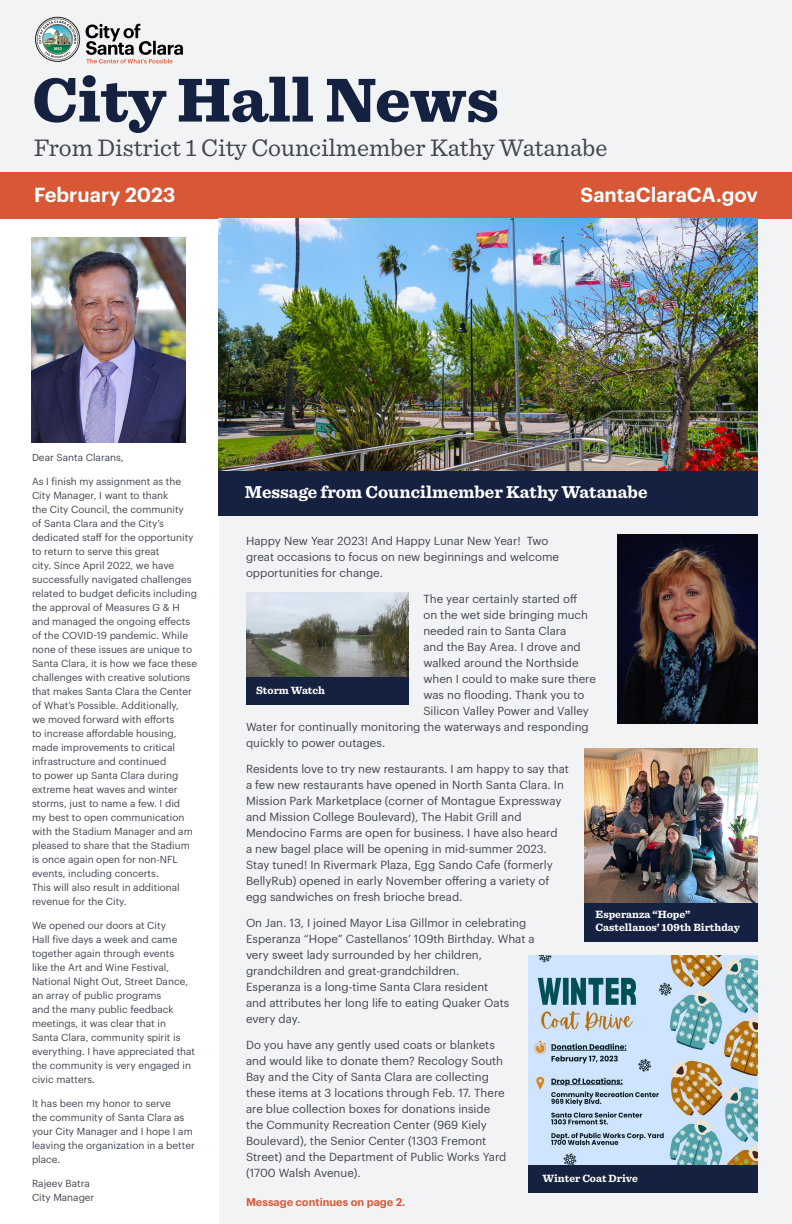
<style>
.page{position:relative;width:792px;height:1224px;background:#f2f3f4}
.page>*{position:absolute;margin:0;border:0;box-sizing:border-box;transform-origin:0 0}
.Title_Header{font:900 64.8px "Sentinel";color:#152140}
.Title_Header-2{font:25.2px "Sentinel";color:#414650}
.Body_Text__Regular{font:600 20px "Graphik";color:#fff}
.Body_Text__Regular-2{font:700 18px "Sentinel";color:#fff}
.Body_Text__Regular-3{font:11.5px/16px "Graphik";color:#414650}
.Image_caption{font:700 11px/13.2px "Sentinel";color:#fff}
.Signature_Title_-_Al{font:600 11px "Graphik";color:#d85836}
.Body_Text__Regular-4{font:10px/14px "Graphik";color:#414650}
</style>
<div class="page">
<div style="left:0;top:182px;width:219px;height:1042px;background:#fff"></div>
<div style="left:0;top:172px;width:792px;height:46px;background:#d85836"></div>
<img style="left:31px;top:238px;width:154px;height:204px">
<img style="left:617px;top:534px;width:141px;height:190px">
<img style="left:219px;top:218px;width:539px;height:253px">
<div style="left:219px;top:471px;width:539px;height:45px;background:#152140"></div>
<img style="left:246px;top:592px;width:162px;height:85px">
<div style="left:246px;top:677px;width:162px;height:28px;background:#152140"></div>
<img style="left:528px;top:956px;width:230px;height:210px">
<div style="left:528px;top:1166px;width:230px;height:27px;background:#152140"></div>
<img style="left:584px;top:748px;width:174px;height:155px">
<div style="left:584px;top:903px;width:174px;height:38px;background:#152140"></div>
<svg style="left:35px;top:16px;width:148px;height:48px"></svg>
<p class="Title_Header" style="left:32px;top:48px;width:468px">City Hall News</p>
<p class="Title_Header-2" style="left:34px;top:129px;width:575px">From District 1 City Councilmember Kathy Watanabe</p>
<p class="Body_Text__Regular" style="left:34px;top:179px;width:143px">February 2023</p>
<p class="Body_Text__Regular" style="left:581px;top:179px;width:179px">SantaClaraCA.gov</p>
<p class="Body_Text__Regular-4" style="left:32px;top:450px;width:93px">Dear Santa Clarans,</p>
<p class="Body_Text__Regular-4" style="left:32px;top:474px;width:167px">As I finish my assignment as the<br>City Manager, I want to thank<br>the City Council, the community<br>of Santa Clara and the City’s dedicated staff for the opportunity to return to serve this great<br>city. Since April 2022, we have successfully navigated challenges related to budget deficits including the approval of Measures G &amp; H and managed the ongoing effects of the COVID-19 pandemic. While none of these issues are unique to<br>Santa Clara, it is how we face these challenges with creative solutions that makes Santa Clara the Center of What’s Possible. Additionally,<br>we moved forward with efforts<br>to increase affordable housing, made improvements to critical infrastructure and continued<br>to power up Santa Clara during extreme heat waves and winter storms, just to name a few. I did<br>my best to open communication with the Stadium Manager and am pleased to share that the Stadium is once again open for non-NFL events, including concerts.<br>This will also result in additional revenue for the City.</p>
<p class="Body_Text__Regular-4" style="left:32px;top:918px;width:165px">We opened our doors at City<br>Hall five days a week and came together again through events<br>like the Art and Wine Festival,<br>National Night Out, Street Dance, an array of public programs<br>and the many public feedback meetings, it was clear that in<br>Santa Clara, community spirit is everything. I have appreciated that the community is very engaged in civic matters.</p>
<p class="Body_Text__Regular-4" style="left:32px;top:1096px;width:164px">It has been my honor to serve<br>the community of Santa Clara as your City Manager and I hope I am leaving the organization in a better place.</p>
<p class="Body_Text__Regular-4" style="left:32px;top:1176px;width:64px">Rajeev Batra<br>City Manager</p>
<p class="Body_Text__Regular-2" style="left:245px;top:478px;width:404px">Message from Councilmember Kathy Watanabe</p>
<p class="Body_Text__Regular-3" style="left:246px;top:532px;width:315px">Happy New Year 2023! And Happy Lunar New Year! Two great occasions to focus on new beginnings and welcome opportunities for change.</p>
<p class="Body_Text__Regular-3" style="left:423px;top:590px;width:156px">The year certainly started off</p>
<p class="Body_Text__Regular-3" style="left:423px;top:606px;width:166px">on the wet side bringing much</p>
<p class="Body_Text__Regular-3" style="left:423px;top:622px;width:145px">needed rain to Santa Clara</p>
<p class="Body_Text__Regular-3" style="left:423px;top:638px;width:159px">and the Bay Area. I drove and</p>
<p class="Body_Text__Regular-3" style="left:423px;top:654px;width:157px">walked around the Northside</p>
<p class="Body_Text__Regular-3" style="left:423px;top:670px;width:174px">when I could to make sure there</p>
<p class="Body_Text__Regular-3" style="left:423px;top:686px;width:162px">was no flooding. Thank you to</p>
<p class="Body_Text__Regular-3" style="left:423px;top:702px;width:167px">Silicon Valley Power and Valley</p>
<p class="Body_Text__Regular-3" style="left:246px;top:718px;width:344px">Water for continually monitoring the waterways and responding</p>
<p class="Body_Text__Regular-3" style="left:246px;top:734px;width:141px">quickly to power outages.</p>
<p class="Body_Text__Regular-3" style="left:246px;top:760px;width:325px">Residents love to try new restaurants. I am happy to say that a few new restaurants have opened in North Santa Clara. In Mission Park Marketplace (corner of Montague Expressway and Mission College Boulevard), The Habit Grill and Mendocino Farms are open for business. I have also heard<br>a new bagel place will be opening in mid-summer 2023.<br>Stay tuned! In Rivermark Plaza, Egg Sando Cafe (formerly BellyRub) opened in early November offering a variety of egg sandwiches on fresh brioche bread.</p>
<p class="Body_Text__Regular-3" style="left:246px;top:914px;width:290px">On Jan. 13, I joined Mayor Lisa Gillmor in celebrating Esperanza “Hope” Castellanos’ 109th Birthday. What a very sweet lady surrounded by her children, grandchildren and great-grandchildren.<br>Esperanza is a long-time Santa Clara resident<br>and attributes her long life to eating Quaker Oats every day.</p>
<p class="Body_Text__Regular-3" style="left:246px;top:1036px;width:262px">Do you have any gently used coats or blankets and would like to donate them? Recology South Bay and the City of Santa Clara are collecting these items at 3 locations through Feb. 17. There are blue collection boxes for donations inside the Community Recreation Center (969 Kiely Boulevard), the Senior Center (1303 Fremont Street) and the Department of Public Works Yard (1700 Walsh Avenue).</p>
<p class="Image_caption" style="left:256px;top:683px;width:70px">Storm Watch</p>
<p class="Image_caption" style="left:596px;top:907px;width:146px">Esperanza “Hope”<br>Castellanos’ 109th Birthday</p>
<p class="Image_caption" style="left:543px;top:1171px;width:97px">Winter Coat Drive</p>
<p class="Signature_Title_-_Al" style="left:246px;top:1193px;width:161px">Message continues on page 2.</p>
</div>
